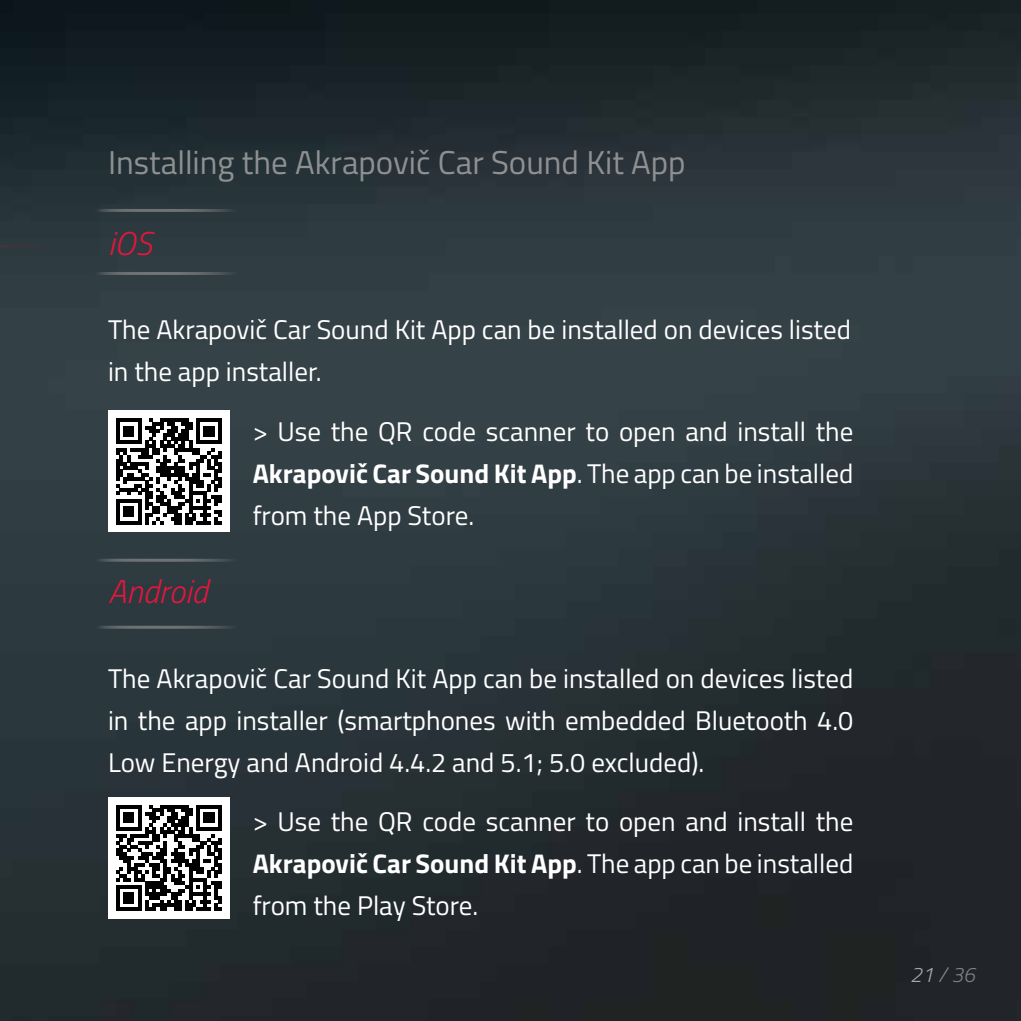
<style>
.page{position:relative;width:1021px;height:1021px;background:#fff}
.page>*{position:absolute;margin:0;border:0;box-sizing:border-box;transform-origin:0 0}
.t1{font:33px "Titillium Web";color:#8e9092}
.t2{font:italic 300 33px "Titillium Web";color:#e1173d}
.t3{font:27px/42px "Titillium Web";color:#fff;text-align:justify}
.t4{font:italic 300 21px "Titillium Web";color:#808285}
.s1{font-weight:700}
.s2{color:#a7a9ac}
</style>
<div class="page">
<img style="left:0;top:0;width:1020px;height:1020px">
<div style="left:0;top:243px;width:155px;height:50px;background:#2f3b41"></div>
<hr style="left:94px;top:272px;width:151px;height:3px;background:#808285">
<hr style="left:94px;top:625px;width:151px;height:3px;background:#808285">
<svg style="left:94px;top:558px;width:151px;height:4px"></svg>
<hr style="left:94px;top:209px;width:151px;height:3px;background:#808285">
<div style="left:108px;top:797px;width:122px;height:121px;background:#fff"></div>
<svg style="left:116px;top:805px;width:106px;height:105px"></svg>
<div style="left:108px;top:410px;width:122px;height:122px;background:#fff"></div>
<svg style="left:116px;top:418px;width:106px;height:106px"></svg>
<p class="t1" style="left:108px;top:138px;width:579px">Installing the Akrapovič Car Sound Kit App</p>
<p class="t2" style="left:108px;top:220px;width:45px">iOS</p>
<p class="t3" style="left:108px;top:307px;width:744px">The Akrapovič Car Sound Kit App can be installed on devices listed in the app installer.</p>
<p class="t3" style="left:253px;top:409px;width:602px">&gt; Use the QR code scanner to open and install the <span class="s1">Akrapovič Car Sound Kit App</span>. The app can be installed from the App Store.</p>
<p class="t2" style="left:108px;top:568px;width:101px">Android</p>
<p class="t3" style="left:108px;top:655px;width:746px">The Akrapovič Car Sound Kit App can be installed on devices listed in the app installer (smartphones with embedded Bluetooth 4.0<br>Low Energy and Android 4.4.2 and 5.1; 5.0 excluded).</p>
<p class="t3" style="left:253px;top:798px;width:602px">&gt; Use the QR code scanner to open and install the <span class="s1">Akrapovič Car Sound Kit App</span>. The app can be installed from the Play Store.</p>
<p class="t4" style="left:910px;top:959px;width:66px"><span class="s2">21</span> / 36</p>
</div>
